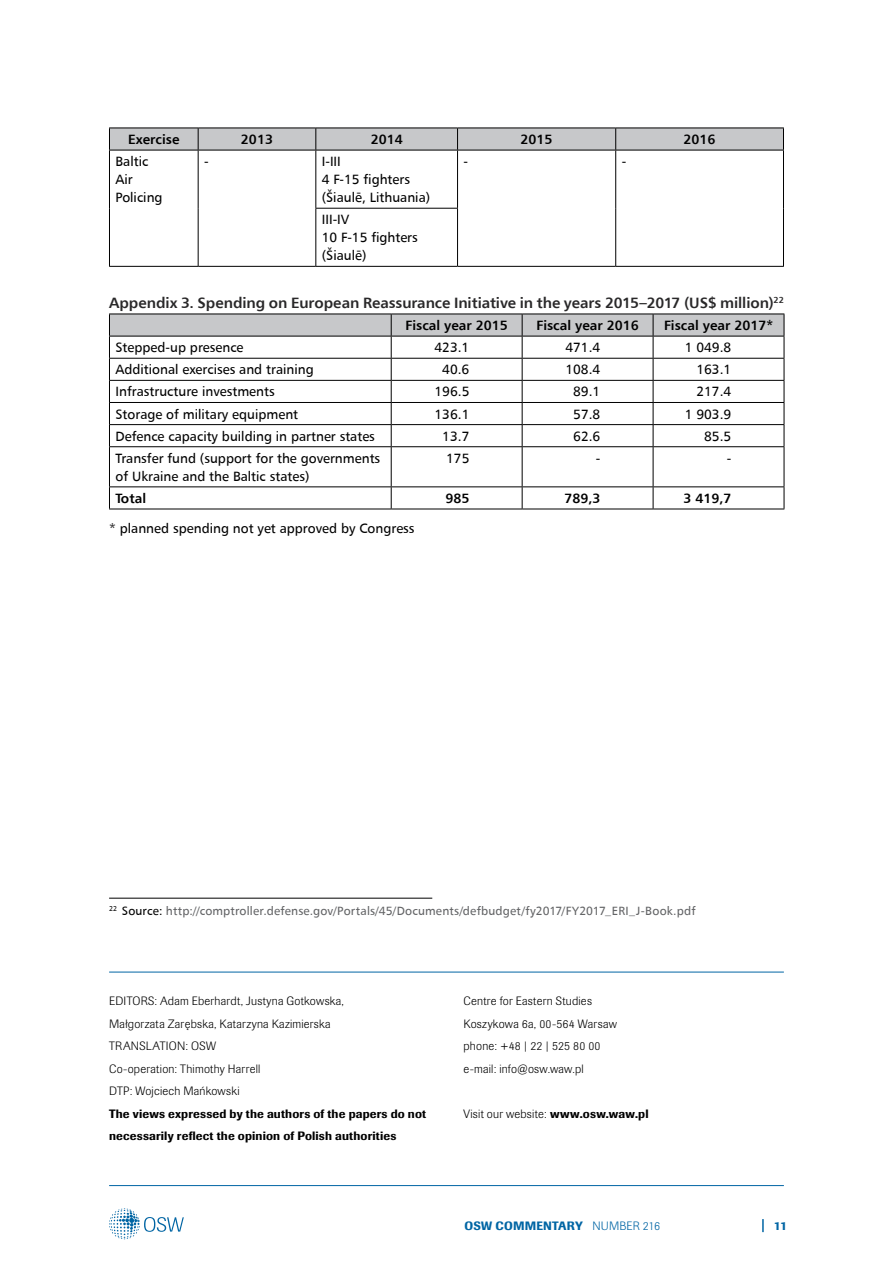
<style>
.page{position:relative;width:893px;height:1263px;background:#fff}
.page>*{position:absolute;margin:0;border:0;box-sizing:border-box;transform-origin:0 0}
.t1{font:15px "Humanist 777 TL Bold B";letter-spacing:-.005em;color:#292829}
.t2{font:13.5px/18px "Humanist 777 TL Roman B";color:#000}
.t3{font:13.5px "Humanist 777 TL Bold B";color:#000}
.t4{font:300 12px/22.5px "Imago Pro";letter-spacing:.02em;color:#000}
.t5{font:12px "Humanist 777 TL Roman B";letter-spacing:.01em;color:#636466}
.t6{font:500 12px/22.5px "Imago Pro";letter-spacing:.01em;color:#000}
.t7{font:500 12px "Imago Pro";letter-spacing:.015em;color:#0065a4}
.s1{color:#292829}
.s2{color:#000}
.s3{font-weight:500}
.s4{font-weight:300}
</style>
<div class="page">
<svg style="left:762px;top:1219px;width:2px;height:13px"></svg>
<svg style="left:109px;top:1208px;width:75px;height:31px"></svg>
<hr style="left:109px;top:1185px;width:675px;height:1px;background:#0065a4">
<hr style="left:109px;top:972px;width:675px;height:1px;background:#0065a4">
<svg style="left:109px;top:128px;width:675px;height:22px;background:#bcbdbf"></svg>
<hr style="left:109px;top:150px;width:89px;height:1px;background:#000">
<hr style="left:198px;top:150px;width:118px;height:1px;background:#000">
<hr style="left:316px;top:150px;width:142px;height:1px;background:#000">
<hr style="left:458px;top:150px;width:158px;height:1px;background:#000">
<hr style="left:616px;top:150px;width:168px;height:1px;background:#000">
<hr style="left:109px;top:150px;width:1px;height:58px;background:#000">
<hr style="left:198px;top:150px;width:1px;height:58px;background:#000">
<hr style="left:109px;top:208px;width:1px;height:58px;background:#000">
<hr style="left:198px;top:208px;width:1px;height:58px;background:#000">
<hr style="left:109px;top:266px;width:89px;height:1px;background:#000">
<hr style="left:198px;top:266px;width:118px;height:1px;background:#000">
<hr style="left:315px;top:150px;width:1px;height:58px;background:#000">
<hr style="left:457px;top:150px;width:1px;height:58px;background:#000">
<hr style="left:615px;top:150px;width:1px;height:58px;background:#000">
<hr style="left:783px;top:150px;width:1px;height:58px;background:#000">
<hr style="left:615px;top:208px;width:1px;height:58px;background:#000">
<hr style="left:783px;top:208px;width:1px;height:58px;background:#000">
<hr style="left:458px;top:266px;width:158px;height:1px;background:#000">
<hr style="left:616px;top:266px;width:168px;height:1px;background:#000">
<hr style="left:315px;top:208px;width:143px;height:1px;background:#000">
<hr style="left:315px;top:209px;width:1px;height:57px;background:#000">
<hr style="left:457px;top:209px;width:1px;height:57px;background:#000">
<hr style="left:316px;top:266px;width:142px;height:1px;background:#000">
<svg style="left:109px;top:314px;width:676px;height:132px"></svg>
<hr style="left:109px;top:446px;width:282px;height:1px;background:#000">
<hr style="left:109px;top:447px;width:1px;height:39px;background:#000">
<hr style="left:391px;top:446px;width:131px;height:1px;background:#000">
<hr style="left:391px;top:447px;width:1px;height:39px;background:#000">
<hr style="left:522px;top:446px;width:131px;height:1px;background:#000">
<hr style="left:522px;top:447px;width:1px;height:39px;background:#000">
<hr style="left:653px;top:446px;width:131px;height:1px;background:#000">
<hr style="left:653px;top:447px;width:1px;height:39px;background:#000">
<hr style="left:784px;top:447px;width:1px;height:39px;background:#000">
<hr style="left:109px;top:486px;width:282px;height:1px;background:#000">
<svg style="left:109px;top:487px;width:1px;height:22px"></svg>
<hr style="left:391px;top:486px;width:131px;height:1px;background:#000">
<svg style="left:391px;top:487px;width:1px;height:22px"></svg>
<hr style="left:522px;top:486px;width:131px;height:1px;background:#000">
<svg style="left:522px;top:487px;width:1px;height:22px"></svg>
<hr style="left:653px;top:486px;width:131px;height:1px;background:#000">
<svg style="left:653px;top:487px;width:1px;height:22px"></svg>
<svg style="left:784px;top:487px;width:1px;height:22px"></svg>
<hr style="left:109px;top:509px;width:282px;height:1px;background:#000">
<hr style="left:391px;top:509px;width:131px;height:1px;background:#000">
<hr style="left:522px;top:509px;width:131px;height:1px;background:#000">
<hr style="left:653px;top:509px;width:131px;height:1px;background:#000">
<hr style="left:109px;top:898px;width:323px;height:1px;background:#000">
<p class="t3" style="left:128px;top:131px;width:53px">Exercise</p>
<p class="t3" style="left:241px;top:131px;width:34px">2013</p>
<p class="t3" style="left:371px;top:131px;width:34px">2014</p>
<p class="t3" style="left:521px;top:131px;width:34px">2015</p>
<p class="t3" style="left:684px;top:131px;width:34px">2016</p>
<p class="t2" style="left:115px;top:152px;width:49px">Baltic<br>Air<br>Policing</p>
<p class="t2" style="left:204px;top:152px;width:6px">-</p>
<p class="t2" style="left:322px;top:152px;width:110px">I-III<br>4 F-15 fighters (Šiaulē, Lithuania)</p>
<p class="t2" style="left:464px;top:152px;width:6px">-</p>
<p class="t2" style="left:622px;top:152px;width:6px">-</p>
<p class="t2" style="left:322px;top:210px;width:97px">III-IV<br>10 F-15 fighters (Šiaulē)</p>
<p class="t1" style="left:109px;top:293px;width:676px">Appendix 3. Spending on European Reassurance Initiative in the years 2015–2017 (US$ million)<sup>22</sup></p>
<p class="t3" style="left:405px;top:317px;width:104px">Fiscal year 2015</p>
<p class="t3" style="left:536px;top:317px;width:104px">Fiscal year 2016</p>
<p class="t3" style="left:664px;top:317px;width:111px">Fiscal year 2017*</p>
<p class="t2" style="left:115px;top:338px;width:130px">Stepped-up presence</p>
<p class="t2" style="left:434px;top:338px;width:36px">423.1</p>
<p class="t2" style="left:565px;top:338px;width:36px">471.4</p>
<p class="t2" style="left:685px;top:338px;width:48px">1 049.8</p>
<p class="t2" style="left:116px;top:360px;width:200px">Additional exercises and training</p>
<p class="t2" style="left:442px;top:360px;width:29px">40.6</p>
<p class="t2" style="left:565px;top:360px;width:36px">108.4</p>
<p class="t2" style="left:696px;top:360px;width:36px">163.1</p>
<p class="t2" style="left:116px;top:382px;width:161px">Infrastructure investments</p>
<p class="t2" style="left:435px;top:382px;width:36px">196.5</p>
<p class="t2" style="left:573px;top:382px;width:29px">89.1</p>
<p class="t2" style="left:696px;top:382px;width:36px">217.4</p>
<p class="t2" style="left:116px;top:404px;width:184px">Storage of military equipment</p>
<p class="t2" style="left:435px;top:404px;width:36px">136.1</p>
<p class="t2" style="left:573px;top:404px;width:29px">57.8</p>
<p class="t2" style="left:685px;top:404px;width:48px">1 903.9</p>
<p class="t2" style="left:116px;top:427px;width:261px">Defence capacity building in partner states</p>
<p class="t2" style="left:442px;top:427px;width:29px">13.7</p>
<p class="t2" style="left:573px;top:427px;width:29px">62.6</p>
<p class="t2" style="left:704px;top:427px;width:29px">85.5</p>
<p class="t2" style="left:116px;top:449px;width:266px">Transfer fund (support for the governments of Ukraine and the Baltic states)</p>
<p class="t2" style="left:446px;top:449px;width:25px">175</p>
<p class="t2" style="left:596px;top:449px;width:6px">-</p>
<p class="t2" style="left:727px;top:449px;width:6px">-</p>
<p class="t3" style="left:116px;top:490px;width:32px">Total</p>
<p class="t3" style="left:445px;top:490px;width:26px">985</p>
<p class="t3" style="left:564px;top:490px;width:38px">789,3</p>
<p class="t3" style="left:683px;top:490px;width:50px">3 419,7</p>
<p class="t2" style="left:109px;top:518px;width:307px"><span class="s1">*</span> planned spending not yet approved by Congress</p>
<p class="t5" style="left:109px;top:903px;width:588px"><sup>22</sup> <span class="s2">Source:</span> http://comptroller.defense.gov/Portals/45/Documents/defbudget/fy2017/FY2017_ERI_J-Book.pdf</p>
<p class="t4" style="left:109px;top:989px;width:236px">EDITORS: Adam Eberhardt, Justyna Gotkowska, Małgorzata Zarębska, Katarzyna Kazimierska TRANSLATION: OSW<br>Co-operation: Thimothy Harrell<br>DTP: Wojciech Mańkowski</p>
<p class="t6" style="left:109px;top:1102px;width:319px">The views expressed by the authors of the papers do not necessarily reflect the opinion of Polish authorities</p>
<p class="t4" style="left:463px;top:989px;width:155px">Centre for Eastern Studies<br>Koszykowa 6a, 00-564 Warsaw phone: +48 | 22 | 525 80 00 e-mail: info@osw.waw.pl</p>
<p class="t4" style="left:463px;top:1102px;width:187px">Visit our website: <span class="s3">www.osw.waw.pl</span></p>
<p class="t7" style="left:465px;top:1218px;width:197px">OSW COMMENTARY <span class="s4">NUMBER 216</span></p>
<p class="t7" style="left:774px;top:1218px;width:15px">11</p>
</div>
